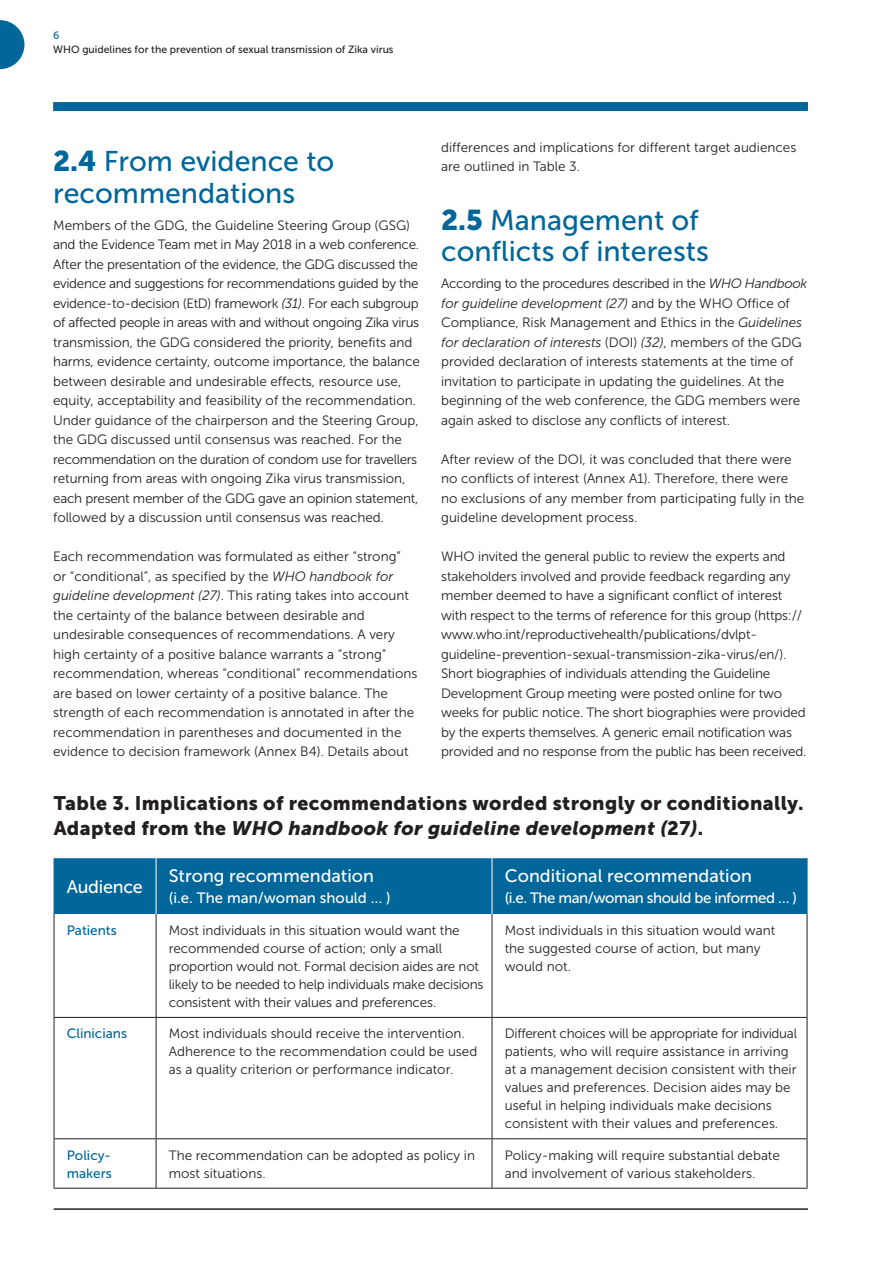
<style>
.page{position:relative;width:893px;height:1263px;background:#fff}
.page>*{position:absolute;margin:0;border:0;box-sizing:border-box;transform-origin:0 0}
.Title_2{font:28.5px/31.5px "Museo Sans 500";color:#01669a}
.Table_Title{font:19.5px/25.5px "Museo Sans 900";letter-spacing:.02em;color:#231f20}
.Table_Header{font:18px "Museo Sans 500";color:#fff}
.Table_Header-2{font:15px "Museo Sans 500";letter-spacing:-.03em;color:#fff}
.Table_Header-3{font:15px "Museo Sans 500";color:#fff}
.Body_Text{font:13.5px/19.5px "Museo Sans 300";letter-spacing:-.005em;color:#231f20}
.Table_Body{font:13.5px/18px "Museo Sans 300";color:#231f20}
.Table_First_Column{font:13.5px/18px "Museo Sans 500";color:#01669a}
.t1{font:10.5px "Museo Sans 500";color:#231f20}
.t2{font:10.5px "Museo Sans 500";color:#01669a}
.s1{font-family:"Museo Sans 900"}
.s2{font-style:italic}
</style>
<div class="page">
<hr style="left:54px;top:1208px;width:754px;height:2px;background:#231f20">
<div style="left:53px;top:102px;width:755px;height:9px;background:#01669a"></div>
<svg style="left:0;top:20px;width:24px;height:49px"></svg>
<div style="left:55px;top:858px;width:752px;height:56px;background:#01669a"></div>
<hr style="left:156px;top:858px;width:1px;height:56px;background:#fff">
<hr style="left:492px;top:858px;width:1px;height:56px;background:#fff">
<hr style="left:156px;top:914px;width:1px;height:103px;background:#231f20">
<hr style="left:492px;top:914px;width:1px;height:103px;background:#231f20">
<hr style="left:54px;top:1017px;width:102px;height:1px;background:#231f20">
<hr style="left:156px;top:1017px;width:336px;height:1px;background:#231f20">
<hr style="left:156px;top:1018px;width:1px;height:120px;background:#231f20">
<hr style="left:492px;top:1017px;width:315px;height:1px;background:#231f20">
<hr style="left:492px;top:1018px;width:1px;height:120px;background:#231f20">
<hr style="left:54px;top:1138px;width:102px;height:1px;background:#231f20">
<hr style="left:156px;top:1138px;width:336px;height:1px;background:#231f20">
<hr style="left:156px;top:1139px;width:1px;height:49px;background:#231f20">
<hr style="left:492px;top:1138px;width:315px;height:1px;background:#231f20">
<hr style="left:492px;top:1139px;width:1px;height:49px;background:#231f20">
<hr style="left:54px;top:914px;width:1px;height:103px;background:#231f20">
<hr style="left:807px;top:914px;width:1px;height:103px;background:#231f20">
<hr style="left:54px;top:1018px;width:1px;height:120px;background:#231f20">
<hr style="left:807px;top:1018px;width:1px;height:120px;background:#231f20">
<hr style="left:54px;top:1139px;width:1px;height:49px;background:#231f20">
<hr style="left:807px;top:1139px;width:1px;height:49px;background:#231f20">
<hr style="left:54px;top:1188px;width:102px;height:1px;background:#231f20">
<hr style="left:156px;top:1188px;width:336px;height:1px;background:#231f20">
<hr style="left:492px;top:1188px;width:315px;height:1px;background:#231f20">
<hr style="left:54px;top:858px;width:1px;height:56px;background:#01669a">
<hr style="left:807px;top:858px;width:1px;height:56px;background:#01669a">
<p class="t2" style="left:53px;top:30px;width:8px">6</p>
<p class="t1" style="left:53px;top:43px;width:342px">WHO guidelines for the prevention of sexual transmission of Zika virus</p>
<p class="Body_Text" style="left:441px;top:137px;width:357px">differences and implications for different target audiences are outlined in Table 3.</p>
<p class="Title_2" style="left:441px;top:204px;width:269px"><span class="s1">2.5</span> Management of conflicts of interests</p>
<p class="Body_Text" style="left:441px;top:274px;width:368px">According to the procedures described in the <span class="s2">WHO Handbook for guideline development (27)</span> and by the WHO Office of Compliance, Risk Management and Ethics in the <span class="s2">Guidelines for declaration of interests</span> (DOI) <span class="s2">(32)</span>, members of the GDG provided declaration of interests statements at the time of invitation to participate in updating the guidelines. At the beginning of the web conference, the GDG members were again asked to disclose any conflicts of interest.</p>
<p class="Body_Text" style="left:441px;top:449px;width:365px">After review of the DOI, it was concluded that there were no conflicts of interest (Annex A1). Therefore, there were no exclusions of any member from participating fully in the guideline development process.</p>
<p class="Body_Text" style="left:441px;top:547px;width:367px">WHO invited the general public to review the experts and stakeholders involved and provide feedback regarding any member deemed to have a significant conflict of interest with respect to the terms of reference for this group (https:// www.who.int/reproductivehealth/publications/dvlpt&shy;guideline-prevention-sexual-transmission-zika-virus/en/).<br>Short biographies of individuals attending the Guideline Development Group meeting were posted online for two weeks for public notice. The short biographies were provided by the experts themselves. A generic email notification was provided and no response from the public has been received.</p>
<p class="Table_Title" style="left:54px;top:790px;width:752px">Table 3. Implications of recommendations worded strongly or conditionally.<br>Adapted from the <span class="s2">WHO handbook for guideline development (</span>27<span class="s2">)</span>.</p>
<p class="Title_2" style="left:53px;top:146px;width:283px"><span class="s1">2.4</span> From evidence to recommendations</p>
<p class="Body_Text" style="left:53px;top:215px;width:368px">Members of the GDG, the Guideline Steering Group (GSG) and the Evidence Team met in May 2018 in a web conference.<br>After the presentation of the evidence, the GDG discussed the evidence and suggestions for recommendations guided by the evidence-to-decision (EtD) framework <span class="s2">(31)</span>. For each subgroup of affected people in areas with and without ongoing Zika virus transmission, the GDG considered the priority, benefits and harms, evidence certainty, outcome importance, the balance between desirable and undesirable effects, resource use, equity, acceptability and feasibility of the recommendation.<br>Under guidance of the chairperson and the Steering Group, the GDG discussed until consensus was reached. For the recommendation on the duration of condom use for travellers returning from areas with ongoing Zika virus transmission, each present member of the GDG gave an opinion statement, followed by a discussion until consensus was reached.</p>
<p class="Body_Text" style="left:53px;top:547px;width:366px">Each recommendation was formulated as either “strong” or “conditional”, as specified by the <span class="s2">WHO handbook for guideline development (27)</span>. This rating takes into account the certainty of the balance between desirable and undesirable consequences of recommendations. A very high certainty of a positive balance warrants a “strong” recommendation, whereas “conditional” recommendations are based on lower certainty of a positive balance. The strength of each recommendation is annotated in after the recommendation in parentheses and documented in the evidence to decision framework (Annex B4). Details about</p>
<p class="Table_Header" style="left:67px;top:877px;width:78px">Audience</p>
<p class="Table_Header" style="left:169px;top:866px;width:207px">Strong recommendation</p>
<p class="Table_Header-3" style="left:169px;top:890px;width:223px">(i.e. The man/woman should … )</p>
<p class="Table_Header" style="left:505px;top:866px;width:249px">Conditional recommendation</p>
<p class="Table_Header-2" style="left:505px;top:890px;width:294px">(i.e. The man/woman should be informed … )</p>
<p class="Table_First_Column" style="left:67px;top:921px;width:51px">Patients</p>
<p class="Table_Body" style="left:169px;top:921px;width:316px">Most individuals in this situation would want the recommended course of action; only a small proportion would not. Formal decision aides are not likely to be needed to help individuals make decisions consistent with their values and preferences.</p>
<p class="Table_Body" style="left:505px;top:921px;width:272px">Most individuals in this situation would want the suggested course of action, but many would not.</p>
<p class="Table_First_Column" style="left:67px;top:1024px;width:62px">Clinicians</p>
<p class="Table_Body" style="left:169px;top:1024px;width:310px">Most individuals should receive the intervention.<br>Adherence to the recommendation could be used as a quality criterion or performance indicator.</p>
<p class="Table_Body" style="left:505px;top:1024px;width:294px">Different choices will be appropriate for individual patients, who will require assistance in arriving at a management decision consistent with their values and preferences. Decision aides may be useful in helping individuals make decisions consistent with their values and preferences.</p>
<p class="Table_First_Column" style="left:67px;top:1146px;width:47px">Policy&shy;makers</p>
<p class="Table_Body" style="left:169px;top:1146px;width:308px">The recommendation can be adopted as policy in most situations.</p>
<p class="Table_Body" style="left:505px;top:1146px;width:277px">Policy-making will require substantial debate and involvement of various stakeholders.</p>
</div>
